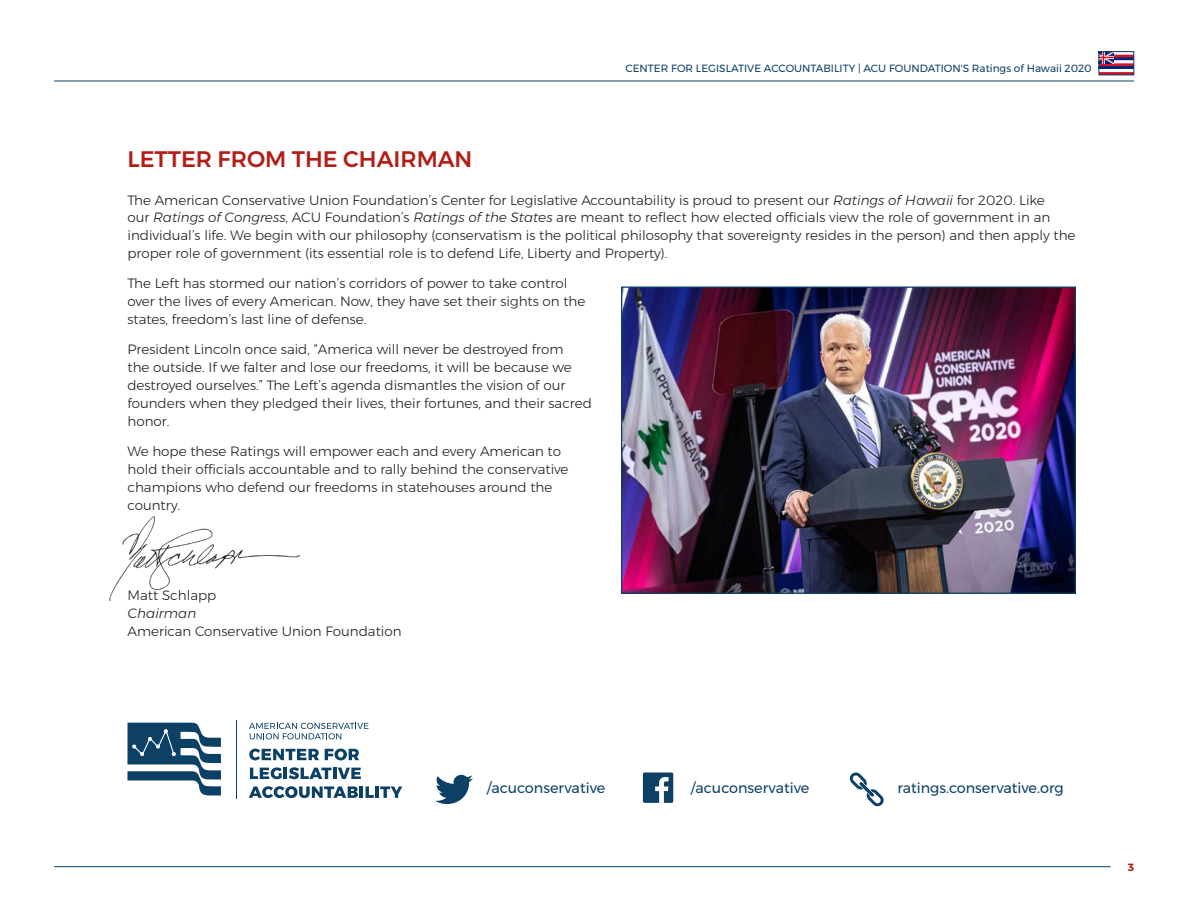
<style>
.page{position:relative;width:1188px;height:918px;background:#fff}
.page>*{position:absolute;margin:0;border:0;box-sizing:border-box;transform-origin:0 0}
.bigredhead{font:500 22.5px "Montserrat";color:#b41d15}
.t1{font:14.4px "Montserrat";color:#0c4065}
.t2{font:300 13.5px/18px "Montserrat";color:#231f20}
.t3{font:10.5px "Montserrat";color:#0c4065}
.t4{font:700 10.5px "Montserrat";color:#b41d15}
.s1{font-style:italic}
</style>
<div class="page">
<hr style="left:54px;top:866px;width:1057px;height:1px;background:#0c4065">
<hr style="left:54px;top:81px;width:1080px;height:1px;background:#0c4065">
<svg style="left:1101px;top:55px;width:31px;height:18px"></svg>
<hr style="left:1099px;top:57px;width:35px;height:3px;background:#00247d">
<hr style="left:1099px;top:60px;width:35px;height:3px;background:#fff">
<hr style="left:1099px;top:66px;width:35px;height:3px;background:#00247d">
<hr style="left:1099px;top:69px;width:35px;height:3px;background:#fff">
<svg style="left:1101px;top:53px;width:13px;height:10px"></svg>
<div style="left:1099px;top:51px;width:35px;height:24px;border:1px solid #0c4065"></div>
<img style="left:109px;top:516px;width:192px;height:85px">
<img style="left:623px;top:288px;width:451px;height:304px">
<div style="left:621px;top:286px;width:455px;height:308px;border:1px solid #0c4065"></div>
<svg style="left:128px;top:723px;width:93px;height:73px"></svg>
<svg style="left:249px;top:723px;width:119px;height:16px"></svg>
<svg style="left:249px;top:749px;width:70px;height:11px"></svg>
<svg style="left:325px;top:749px;width:34px;height:11px"></svg>
<svg style="left:250px;top:767px;width:111px;height:12px"></svg>
<svg style="left:249px;top:786px;width:125px;height:12px"></svg>
<hr style="left:375px;top:786px;width:4px;height:12px;background:#0c4065">
<svg style="left:380px;top:786px;width:22px;height:12px"></svg>
<hr style="left:236px;top:720px;width:1px;height:79px;background:#0c4065">
<svg style="left:435px;top:775px;width:38px;height:29px"></svg>
<svg style="left:643px;top:772px;width:30px;height:31px"></svg>
<svg style="left:850px;top:772px;width:34px;height:34px"></svg>
<p class="bigredhead" style="left:128px;top:141px;width:346px">LETTER FROM THE CHAIRMAN</p>
<p class="t3" style="left:625px;top:61px;width:468px">CENTER FOR LEGISLATIVE ACCOUNTABILITY | ACU FOUNDATION'S Ratings of Hawaii 2020</p>
<p class="t2" style="left:128px;top:191px;width:950px">The American Conservative Union Foundation’s Center for Legislative Accountability is proud to present our <span class="s1">Ratings of Hawaii</span> for 2020. Like<br>our <span class="s1">Ratings of Congress</span>, ACU Foundation’s <span class="s1">Ratings of the States</span> are meant to reflect how elected officials view the role of government in an individual’s life. We begin with our philosophy (conservatism is the political philosophy that sovereignty resides in the person) and then apply the proper role of government (its essential role is to defend Life, Liberty and Property).</p>
<p class="t2" style="left:128px;top:274px;width:460px">The Left has stormed our nation’s corridors of power to take control over the lives of every American. Now, they have set their sights on the states, freedom’s last line of defense.</p>
<p class="t2" style="left:128px;top:340px;width:466px">President Lincoln once said, “America will never be destroyed from<br>the outside. If we falter and lose our freedoms, it will be because we destroyed ourselves.” The Left’s agenda dismantles the vision of our founders when they pledged their lives, their fortunes, and their sacred honor.</p>
<p class="t2" style="left:128px;top:442px;width:443px">We hope these Ratings will empower each and every American to hold their officials accountable and to rally behind the conservative champions who defend our freedoms in statehouses around the country.</p>
<p class="t2" style="left:128px;top:586px;width:276px">Matt Schlapp<br><span class="s1">Chairman<br></span>American Conservative Union Foundation</p>
<p class="t1" style="left:487px;top:777px;width:120px">/acuconservative</p>
<p class="t1" style="left:691px;top:777px;width:120px">/acuconservative</p>
<p class="t1" style="left:897px;top:776px;width:168px">ratings.conservative.org</p>
<p class="t4" style="left:1128px;top:859px;width:8px">3</p>
</div>
